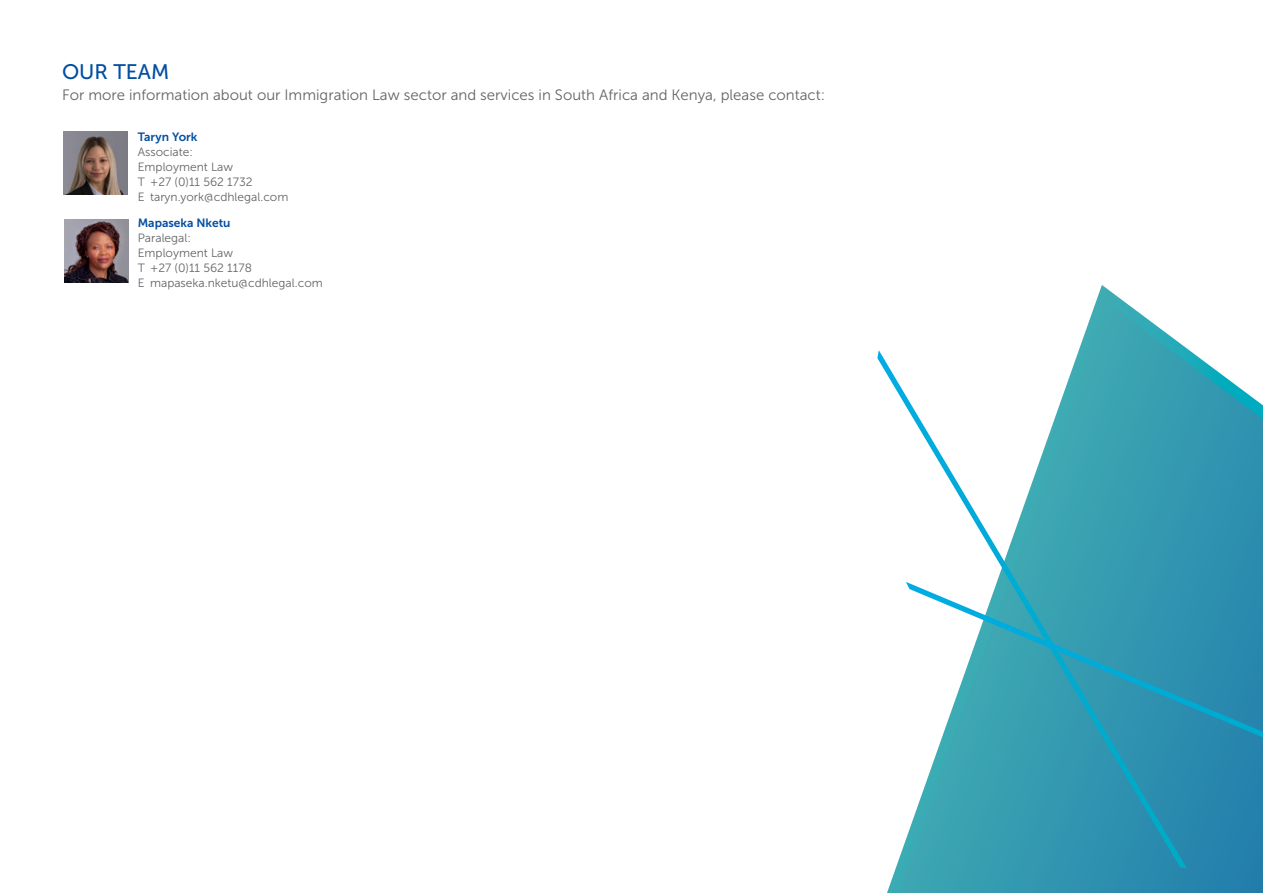
<style>
.page{position:relative;width:1263px;height:893px;background:#fff}
.page>*{position:absolute;margin:0;border:0;box-sizing:border-box;transform-origin:0 0}
.t1{font:21px "Museo Sans 500";color:#034ea2}
.t2{font:15px "Museo Sans 300";color:#636466}
.t3{font:12px/15px "Museo Sans 300";color:#636466}
.t4{font:12px "Museo Sans 700";color:#034ea2}
</style>
<div class="page">
<img style="left:63px;top:131px;width:65px;height:64px">
<svg style="left:887px;top:285px;width:376px;height:608px"></svg>
<svg style="left:877px;top:350px;width:310px;height:518px"></svg>
<svg style="left:906px;top:582px;width:357px;height:155px"></svg>
<img style="left:65px;top:219px;width:64px;height:64px">
<h1 class="t1" style="left:62px;top:60px;width:109px">OUR TEAM</h1>
<p class="t2" style="left:62px;top:87px;width:765px">For more information about our Immigration Law sector and services in South Africa and Kenya, please contact:</p>
<p class="t4" style="left:138px;top:130px;width:61px">Taryn York</p>
<p class="t3" style="left:138px;top:145px;width:152px">Associate:<br>Employment Law<br>T +27 (0)11 562 1732<br>E taryn.york@cdhlegal.com</p>
<p class="t4" style="left:138px;top:216px;width:94px">Mapaseka Nketu</p>
<p class="t3" style="left:138px;top:231px;width:187px">Paralegal:<br>Employment Law<br>T +27 (0)11 562 1178<br>E mapaseka.nketu@cdhlegal.com</p>
</div>
